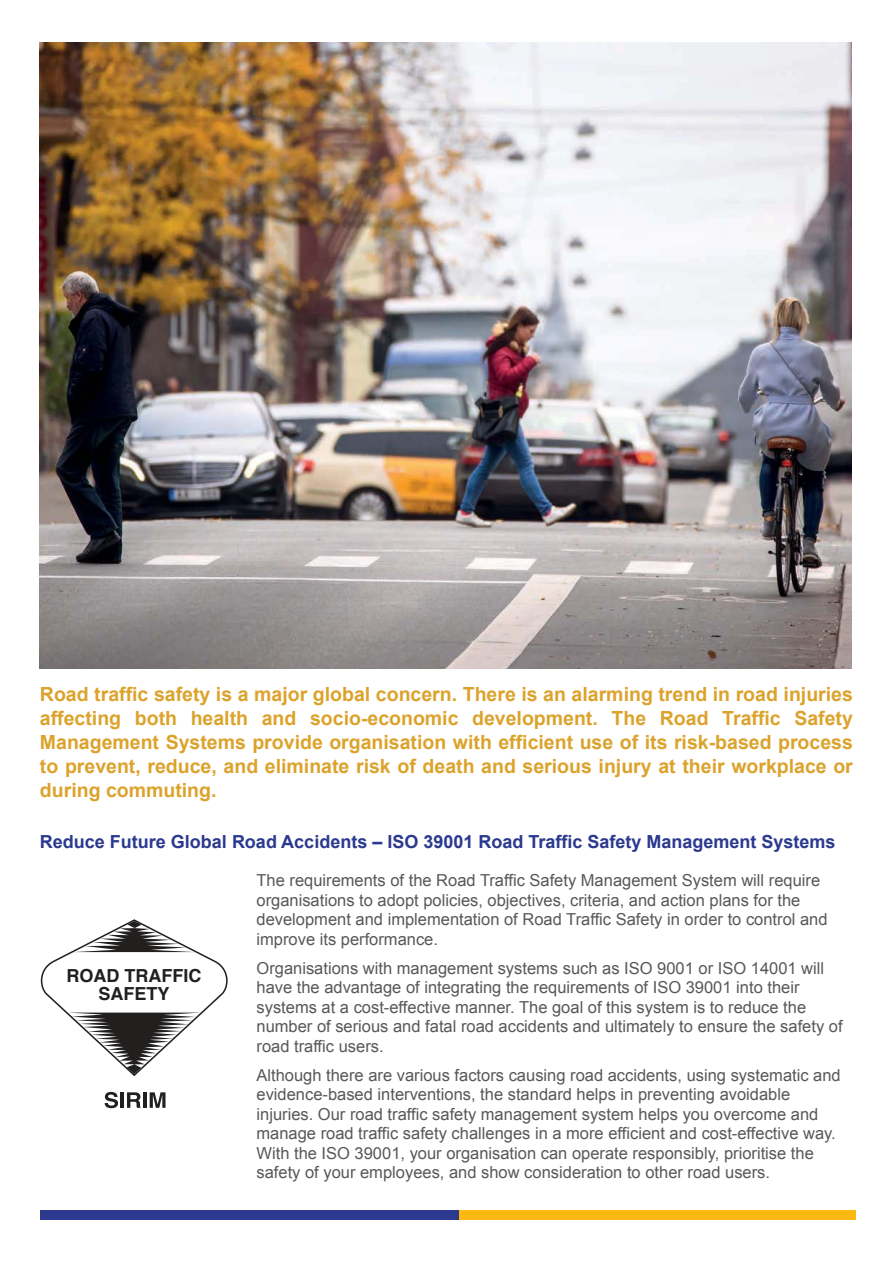
<style>
.page{position:relative;width:893px;height:1263px;background:#fff}
.page>*{position:absolute;margin:0;border:0;box-sizing:border-box;transform-origin:0 0}
.t1{font:700 19.5px/24px "Arial";color:#dca32c;text-align:justify}
.t2{font:700 18px "Arial";color:#2b398f}
.t3{font:700 18px/18px "Helvetica";color:#221f1f;text-align:center}
.t4{font:16.5px/19.5px "Arial";color:#57585a}
</style>
<div class="page">
<div style="left:459px;top:1210px;width:396px;height:10px;background:#fdb812"></div>
<div style="left:41px;top:1210px;width:418px;height:10px;background:#2b398f"></div>
<svg style="left:105px;top:1092px;width:13px;height:16px"></svg>
<hr style="left:120px;top:1092px;width:4px;height:16px;background:#221f1f">
<svg style="left:127px;top:1092px;width:14px;height:16px"></svg>
<hr style="left:143px;top:1092px;width:4px;height:16px;background:#221f1f">
<svg style="left:150px;top:1092px;width:15px;height:16px"></svg>
<svg style="left:41px;top:919px;width:187px;height:157px"></svg>
<img style="left:40px;top:42px;width:812px;height:626px">
<p class="t1" style="left:40px;top:684px;width:814px">Road traffic safety is a major global concern. There is an alarming trend in road injuries affecting both health and socio-economic development. The Road Traffic Safety Management Systems provide organisation with efficient use of its risk-based process to prevent, reduce, and eliminate risk of death and serious injury at their workplace or during commuting.</p>
<p class="t2" style="left:40px;top:835px;width:797px">Reduce Future Global Road Accidents – ISO 39001 Road Traffic Safety Management Systems</p>
<p class="t3" style="left:66px;top:967px;width:136px">ROAD TRAFFIC<br>SAFETY</p>
<p class="t4" style="left:256px;top:872px;width:573px">The requirements of the Road Traffic Safety Management System will require organisations to adopt policies, objectives, criteria, and action plans for the development and implementation of Road Traffic Safety in order to control and improve its performance.</p>
<p class="t4" style="left:256px;top:960px;width:588px">Organisations with management systems such as ISO 9001 or ISO 14001 will have the advantage of integrating the requirements of ISO 39001 into their systems at a cost-effective manner. The goal of this system is to reduce the number of serious and fatal road accidents and ultimately to ensure the safety of road traffic users.</p>
<p class="t4" style="left:256px;top:1067px;width:586px">Although there are various factors causing road accidents, using systematic and evidence-based interventions, the standard helps in preventing avoidable injuries. Our road traffic safety management system helps you overcome and manage road traffic safety challenges in a more efficient and cost-effective way.<br>With the ISO 39001, your organisation can operate responsibly, prioritise the safety of your employees, and show consideration to other road users.</p>
</div>
